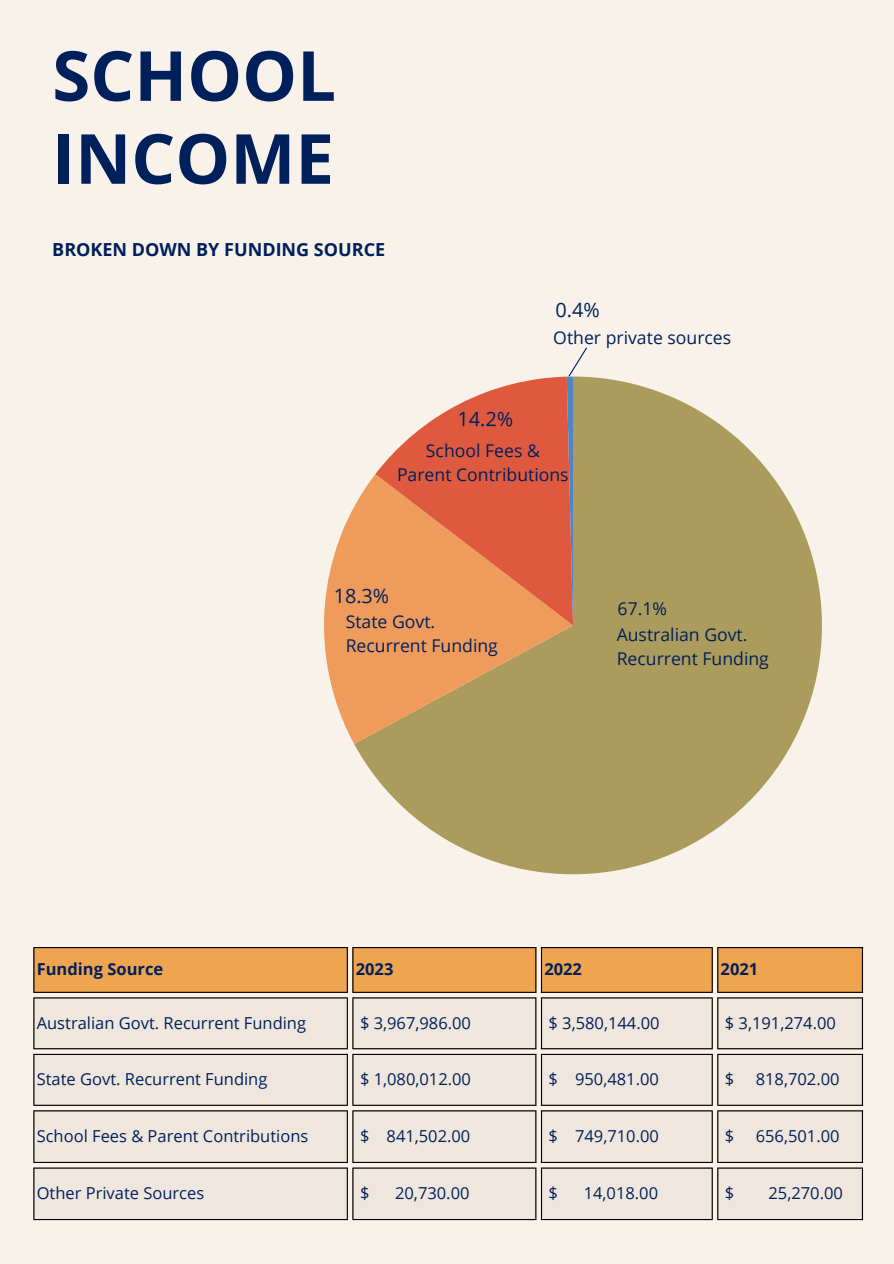
<style>
.page{position:relative;width:894px;height:1264px;background:#fff}
.page>*{position:absolute;margin:0;border:0;box-sizing:border-box;transform-origin:0 0}
.t1{font:700 69px/82.9px "Open Sans";color:#00205b}
.t2{font:19.8px "Open Sans";color:#00205b}
.t3{font:700 18px "Open Sans";color:#00205b}
.t4{font:17.55px/23.5px "Open Sans";color:#00205b}
.t5{font:16.5px "Open Sans";color:#00205b}
.t6{font:700 16.5px "Open Sans";color:#00205b}
</style>
<div class="page">
<div style="left:0;top:0;width:893px;height:1263px;background:#f8f2eb"></div>
<div style="left:34px;top:947px;width:827px;height:45px;background:#efa550"></div>
<svg style="left:33px;top:997px;width:829px;height:223px;fill:#efe7dd"></svg>
<hr style="left:33px;top:948px;width:1px;height:43px;background:#000">
<hr style="left:346px;top:948px;width:2px;height:43px;background:#000">
<hr style="left:33px;top:947px;width:315px;height:1px;background:#000">
<hr style="left:33px;top:991px;width:315px;height:1px;background:#000">
<hr style="left:352px;top:948px;width:1px;height:43px;background:#000">
<hr style="left:535px;top:948px;width:1px;height:43px;background:#000">
<hr style="left:352px;top:947px;width:184px;height:1px;background:#000">
<hr style="left:352px;top:991px;width:184px;height:1px;background:#000">
<hr style="left:541px;top:948px;width:1px;height:43px;background:#000">
<hr style="left:711px;top:948px;width:1px;height:43px;background:#000">
<hr style="left:541px;top:947px;width:171px;height:1px;background:#000">
<hr style="left:541px;top:991px;width:171px;height:1px;background:#000">
<hr style="left:717px;top:948px;width:1px;height:43px;background:#000">
<hr style="left:861px;top:948px;width:1px;height:43px;background:#000">
<hr style="left:717px;top:947px;width:145px;height:1px;background:#000">
<hr style="left:717px;top:991px;width:145px;height:1px;background:#000">
<hr style="left:33px;top:998px;width:1px;height:50px;background:#000">
<hr style="left:346px;top:998px;width:2px;height:50px;background:#000">
<hr style="left:33px;top:997px;width:315px;height:1px;background:#000">
<hr style="left:33px;top:1048px;width:315px;height:1px;background:#000">
<hr style="left:352px;top:998px;width:1px;height:50px;background:#000">
<hr style="left:535px;top:998px;width:1px;height:50px;background:#000">
<hr style="left:352px;top:997px;width:184px;height:1px;background:#000">
<hr style="left:352px;top:1048px;width:184px;height:1px;background:#000">
<hr style="left:541px;top:998px;width:1px;height:50px;background:#000">
<hr style="left:711px;top:998px;width:1px;height:50px;background:#000">
<hr style="left:541px;top:997px;width:171px;height:1px;background:#000">
<hr style="left:541px;top:1048px;width:171px;height:1px;background:#000">
<hr style="left:717px;top:998px;width:1px;height:50px;background:#000">
<hr style="left:861px;top:998px;width:1px;height:50px;background:#000">
<hr style="left:717px;top:997px;width:145px;height:1px;background:#000">
<hr style="left:717px;top:1048px;width:145px;height:1px;background:#000">
<hr style="left:33px;top:1054px;width:1px;height:50px;background:#000">
<hr style="left:346px;top:1054px;width:2px;height:50px;background:#000">
<hr style="left:33px;top:1053px;width:315px;height:1px;background:#000">
<hr style="left:33px;top:1104px;width:315px;height:1px;background:#000">
<hr style="left:352px;top:1054px;width:1px;height:50px;background:#000">
<hr style="left:535px;top:1054px;width:1px;height:50px;background:#000">
<hr style="left:352px;top:1053px;width:184px;height:1px;background:#000">
<hr style="left:352px;top:1104px;width:184px;height:1px;background:#000">
<hr style="left:541px;top:1054px;width:1px;height:50px;background:#000">
<hr style="left:711px;top:1054px;width:1px;height:50px;background:#000">
<hr style="left:541px;top:1053px;width:171px;height:1px;background:#000">
<hr style="left:541px;top:1104px;width:171px;height:1px;background:#000">
<hr style="left:717px;top:1054px;width:1px;height:50px;background:#000">
<hr style="left:861px;top:1054px;width:1px;height:50px;background:#000">
<hr style="left:717px;top:1053px;width:145px;height:1px;background:#000">
<hr style="left:717px;top:1104px;width:145px;height:1px;background:#000">
<hr style="left:33px;top:1111px;width:1px;height:50px;background:#000">
<hr style="left:346px;top:1111px;width:2px;height:50px;background:#000">
<hr style="left:33px;top:1110px;width:315px;height:1px;background:#000">
<hr style="left:33px;top:1161px;width:315px;height:1px;background:#000">
<hr style="left:352px;top:1111px;width:1px;height:50px;background:#000">
<hr style="left:535px;top:1111px;width:1px;height:50px;background:#000">
<hr style="left:352px;top:1110px;width:184px;height:1px;background:#000">
<hr style="left:352px;top:1161px;width:184px;height:1px;background:#000">
<hr style="left:541px;top:1111px;width:1px;height:50px;background:#000">
<hr style="left:711px;top:1111px;width:1px;height:50px;background:#000">
<hr style="left:541px;top:1110px;width:171px;height:1px;background:#000">
<hr style="left:541px;top:1161px;width:171px;height:1px;background:#000">
<hr style="left:717px;top:1111px;width:1px;height:50px;background:#000">
<hr style="left:861px;top:1111px;width:1px;height:50px;background:#000">
<hr style="left:717px;top:1110px;width:145px;height:1px;background:#000">
<hr style="left:717px;top:1161px;width:145px;height:1px;background:#000">
<hr style="left:33px;top:1168px;width:1px;height:50px;background:#000">
<hr style="left:346px;top:1168px;width:2px;height:50px;background:#000">
<hr style="left:33px;top:1167px;width:315px;height:1px;background:#000">
<hr style="left:33px;top:1218px;width:315px;height:2px;background:#000">
<hr style="left:352px;top:1168px;width:1px;height:50px;background:#000">
<hr style="left:535px;top:1168px;width:1px;height:50px;background:#000">
<hr style="left:352px;top:1167px;width:184px;height:1px;background:#000">
<hr style="left:352px;top:1218px;width:184px;height:2px;background:#000">
<hr style="left:541px;top:1168px;width:1px;height:50px;background:#000">
<hr style="left:711px;top:1168px;width:1px;height:50px;background:#000">
<hr style="left:541px;top:1167px;width:171px;height:1px;background:#000">
<hr style="left:541px;top:1218px;width:171px;height:2px;background:#000">
<hr style="left:717px;top:1168px;width:1px;height:50px;background:#000">
<hr style="left:861px;top:1168px;width:1px;height:50px;background:#000">
<hr style="left:717px;top:1167px;width:145px;height:1px;background:#000">
<hr style="left:717px;top:1218px;width:145px;height:2px;background:#000">
<svg style="left:354px;top:377px;width:467px;height:497px;fill:#ab9b5c"></svg>
<svg style="left:324px;top:474px;width:249px;height:270px;background:#d8a46a"></svg>
<svg style="left:375px;top:376px;width:191px;height:249px;background:#e7815d"></svg>
<svg style="left:566px;top:347px;width:22px;height:278px;background:#af9673"></svg>
<p class="t1" style="left:52px;top:33px;width:285px">SCHOOL<br>INCOME</p>
<p class="t3" style="left:52px;top:237px;width:334px">BROKEN DOWN BY FUNDING SOURCE</p>
<p class="t2" style="left:555px;top:296px;width:46px">0.4%</p>
<p class="t4" style="left:553px;top:325px;width:179px">Other private sources</p>
<p class="t2" style="left:457px;top:404px;width:57px;rotate:1deg">14.2%</p>
<p class="t4" style="left:397px;top:438px;width:173px;text-align:center">School Fees &amp;<br>Parent Contributions</p>
<p class="t2" style="left:333px;top:581px;width:57px">18.3%</p>
<p class="t4" style="left:345px;top:610px;width:154px">State Govt.<br>Recurrent Funding</p>
<p class="t4" style="left:617px;top:596px;width:51px">67.1%</p>
<p class="t4" style="left:616px;top:622px;width:154px">Australian Govt.<br>Recurrent Funding</p>
<h1 class="t6" style="left:37px;top:957px;width:128px">Funding Source</h1>
<h2 class="t6" style="left:355px;top:957px;width:39px">2023</h2>
<h3 class="t6" style="left:544px;top:957px;width:39px">2022</h3>
<p class="t6" style="left:720px;top:957px;width:39px">2021</p>
<p class="t5" style="left:37px;top:1011px;width:271px">Australian Govt. Recurrent Funding</p>
<p class="t5" style="left:360px;top:1011px;width:112px">$ 3,967,986.00</p>
<p class="t5" style="left:548px;top:1011px;width:112px">$ 3,580,144.00</p>
<h3 class="t5" style="left:724px;top:1011px;width:112px">$ 3,191,274.00</h3>
<p class="t5" style="left:37px;top:1067px;width:232px">State Govt. Recurrent Funding</p>
<p class="t5" style="left:360px;top:1067px;width:112px">$ 1,080,012.00</p>
<p class="t5" style="left:548px;top:1067px;width:112px">$ 950,481.00</p>
<p class="t5" style="left:724px;top:1067px;width:11px">$</p>
<p class="t5" style="left:755px;top:1067px;width:85px">818,702.00</p>
<h3 class="t5" style="left:37px;top:1124px;width:273px">School Fees &amp; Parent Contributions</h3>
<p class="t5" style="left:360px;top:1124px;width:112px">$ 841,502.00</p>
<p class="t5" style="left:548px;top:1124px;width:112px">$ 749,710.00</p>
<p class="t5" style="left:724px;top:1124px;width:11px">$</p>
<p class="t5" style="left:755px;top:1124px;width:85px">656,501.00</p>
<p class="t5" style="left:37px;top:1181px;width:169px">Other Private Sources</p>
<p class="t5" style="left:360px;top:1181px;width:11px">$</p>
<p class="t5" style="left:395px;top:1181px;width:76px">20,730.00</p>
<p class="t5" style="left:548px;top:1181px;width:11px">$</p>
<p class="t5" style="left:583px;top:1181px;width:76px">14,018.00</p>
<p class="t5" style="left:724px;top:1181px;width:11px">$</p>
<p class="t5" style="left:768px;top:1181px;width:76px">25,270.00</p>
</div>
